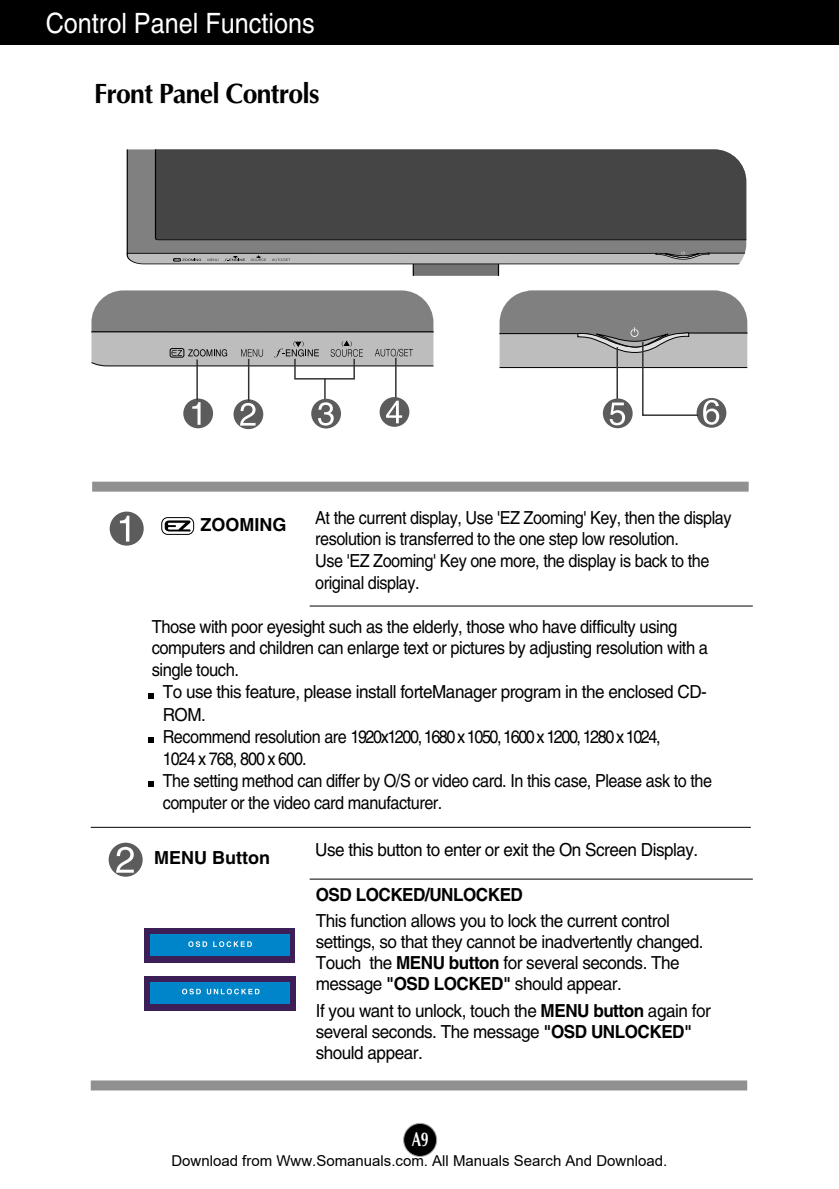
<style>
.page{position:relative;width:839px;height:1189px;background:#fff}
.page>*{position:absolute;margin:0;border:0;box-sizing:border-box;transform-origin:0 0}
.t1{font:28px "Helvetica";color:#fff;scale:.9 1}
.t2{font:700 28px "Optima";letter-spacing:-.03em;color:#000;scale:.95 1}
.t3{font:700 20px "Optima";color:#fff;scale:.7 1}
.t4{font:18px/22px "Helvetica";letter-spacing:-.03em;color:#000;scale:.95 1}
.t5{font:18px/21.6px "Helvetica";letter-spacing:-.03em;color:#000;scale:.9 1}
.t6{font:18px/21.6px "Helvetica";letter-spacing:-.03em;color:#000;scale:.92 1}
.t7{font:700 18px "Helvetica";letter-spacing:-.015em;color:#000;scale:.95 1}
.t8{font:700 18px "Helvetica";letter-spacing:-.015em;color:#000}
.t9{font:15px "Arial";color:#000}
.s1{font-weight:700}
</style>
<div class="page">
<div style="left:403px;top:1123px;width:33px;height:33px;background:#000;border-radius:50%"></div>
<div style="left:403px;top:1123px;width:34px;height:34px;border:2px solid #a5a5a5;border-radius:50%"></div>
<div style="left:0;top:0;width:839px;height:45px;background:#000"></div>
<svg style="left:148px;top:781px;width:5px;height:5px"></svg>
<svg style="left:148px;top:737px;width:5px;height:5px"></svg>
<svg style="left:148px;top:693px;width:5px;height:5px"></svg>
<div style="left:110px;top:511px;width:34px;height:34px;background:#5c5c5c;border-radius:50%"></div>
<svg style="left:120px;top:516px;width:9px;height:25px"></svg>
<hr style="left:310px;top:605px;width:443px;height:1px;background:#000">
<div style="left:109px;top:842px;width:34px;height:34px;background:#5c5c5c;border-radius:50%"></div>
<svg style="left:116px;top:847px;width:18px;height:25px"></svg>
<hr style="left:310px;top:878px;width:443px;height:1px;background:#000">
<div style="left:144px;top:928px;width:151px;height:34px;background:#3b1f56"></div>
<div style="left:151px;top:934px;width:139px;height:21px;background:#0085ca"></div>
<svg style="left:188px;top:941px;width:19px;height:6px"></svg>
<svg style="left:213px;top:941px;width:39px;height:6px"></svg>
<div style="left:144px;top:975px;width:152px;height:35px;background:#3b1f56"></div>
<div style="left:151px;top:982px;width:139px;height:21px;background:#0085ca"></div>
<svg style="left:182px;top:988px;width:19px;height:6px"></svg>
<svg style="left:207px;top:988px;width:52px;height:6px"></svg>
<hr style="left:91px;top:827px;width:660px;height:1px;background:#000">
<div style="left:161px;top:517px;width:33px;height:18px;border:1px solid #000;border-radius:6px"></div>
<svg style="left:165px;top:520px;width:27px;height:11px"></svg>
<svg style="left:127px;top:149px;width:619px;height:102px;fill:#808080"></svg>
<div style="left:155px;top:149px;width:591px;height:91px;background:#454545"></div>
<svg style="left:127px;top:251px;width:619px;height:25px"></svg>
<div style="left:183px;top:398px;width:30px;height:30px;background:#5c5c5c;border-radius:50%"></div>
<svg style="left:192px;top:402px;width:8px;height:23px"></svg>
<svg style="left:233px;top:399px;width:30px;height:30px"></svg>
<svg style="left:240px;top:403px;width:15px;height:22px"></svg>
<hr style="left:196px;top:359px;width:2px;height:41px;background:#333">
<hr style="left:248px;top:359px;width:1px;height:42px;background:#333">
<hr style="left:395px;top:358px;width:1px;height:40px;background:#333">
<svg style="left:379px;top:397px;width:30px;height:30px"></svg>
<svg style="left:386px;top:401px;width:16px;height:22px"></svg>
<div style="left:294px;top:358px;width:61px;height:21px;border:2px solid #333"></div>
<hr style="left:324px;top:378px;width:2px;height:25px;background:#333">
<div style="left:311px;top:399px;width:30px;height:29px;background:#5c5c5c;border-radius:50%"></div>
<svg style="left:318px;top:402px;width:16px;height:23px"></svg>
<svg style="left:91px;top:290px;width:342px;height:77px"></svg>
<svg style="left:603px;top:398px;width:29px;height:30px"></svg>
<svg style="left:696px;top:398px;width:30px;height:30px"></svg>
<svg style="left:499px;top:291px;width:248px;height:134px"></svg>
<div style="left:92px;top:482px;width:656px;height:10px;background:#909090"></div>
<div style="left:91px;top:1080px;width:656px;height:10px;background:#909090"></div>
<h1 class="t1" style="left:46px;top:13px;width:300px">Control Panel Functions</h1>
<h1 class="t2" style="left:94px;top:81px;width:239px">Front Panel Controls</h1>
<p class="t8" style="left:200px;top:518px;width:87px">ZOOMING</p>
<p class="t5" style="left:315px;top:508px;width:464px">At the current display, Use 'EZ Zooming' Key, then the display resolution is transferred to the one step low resolution.<br>Use 'EZ Zooming' Key one more, the display is back to the original display.</p>
<p class="t6" style="left:152px;top:617px;width:606px">Those with poor eyesight such as the elderly, those who have difficulty using computers and children can enlarge text or pictures by adjusting resolution with a single touch.</p>
<p class="t4" style="left:163px;top:683px;width:580px">To use this feature, please install forteManager program in the enclosed CD-ROM.<br>Recommend resolution are 1920x1200, 1680 x 1050, 1600 x 1200, 1280 x 1024,<br>1024 x 768, 800 x 600.<br>The setting method can differ by O/S or video card. In this case, Please ask to the computer or the video card manufacturer.</p>
<p class="t8" style="left:154px;top:851px;width:117px">MENU Button</p>
<p class="t4" style="left:315px;top:841px;width:405px">Use this button to enter or exit the On Screen Display.</p>
<p class="t7" style="left:316px;top:887px;width:219px">OSD LOCKED/UNLOCKED</p>
<p class="t4" style="left:316px;top:912px;width:410px;line-height:21px">This function allows you to lock the current control settings, so that they cannot be inadvertently changed.<br>Touch the <span class="s1">MENU button</span> for several seconds. The message <span class="s1">"OSD LOCKED"</span> should appear.</p>
<p class="t4" style="left:316px;top:1001px;width:417px;line-height:21px">If you want to unlock, touch the <span class="s1">MENU button</span> again for several seconds. The message <span class="s1">"OSD UNLOCKED" </span>should appear.</p>
<p class="t3" style="left:412px;top:1131px;width:25px">A9</p>
<p class="t9" style="left:171px;top:1152px;width:497px">Download from Www.Somanuals.com. All Manuals Search And Download.</p>
</div>
